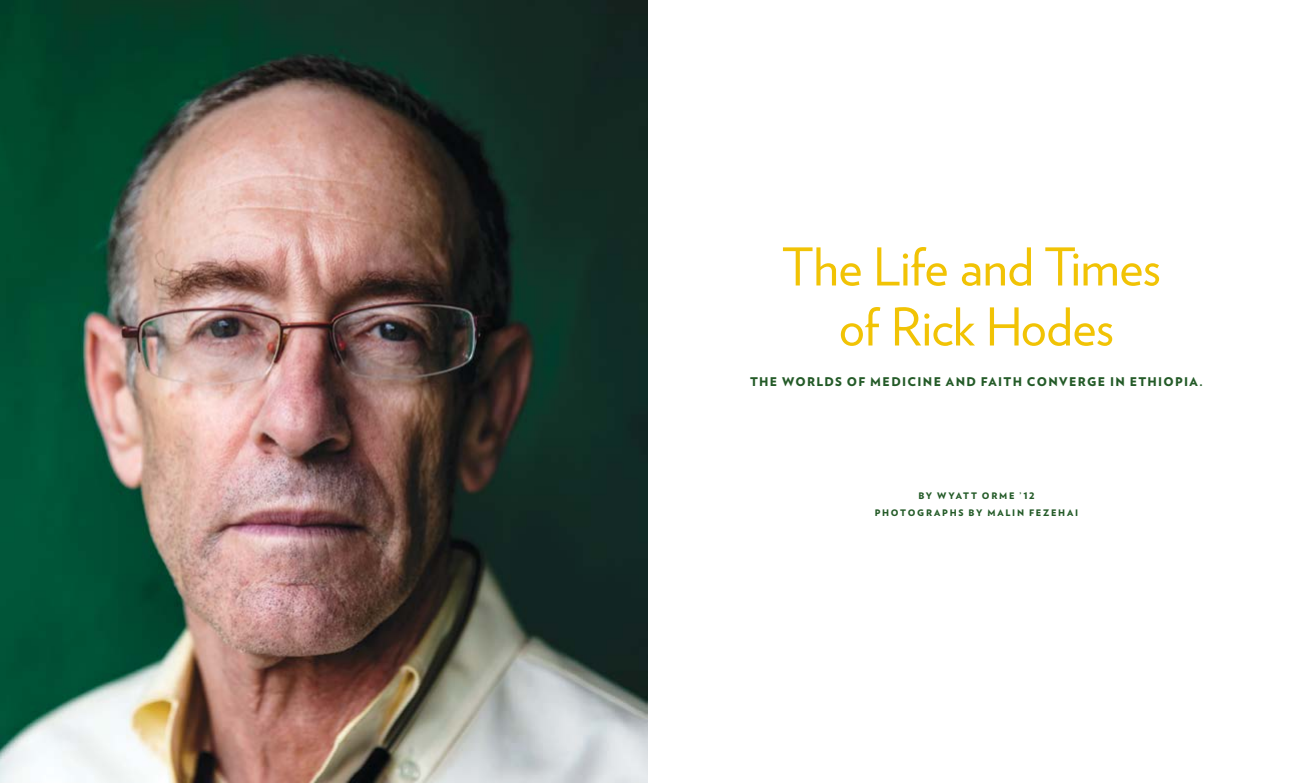
<style>
.page{position:relative;width:1296px;height:783px;background:#fff}
.page>*{position:absolute;margin:0;border:0;box-sizing:border-box;transform-origin:0 0}
.t1{font:52px/60px "Verlag";letter-spacing:-.01em;color:#f1c305;text-align:center}
.t2{font:900 12px "Verlag";letter-spacing:.11em;color:#245b28}
.t3{font:900 9px/17px "Verlag";letter-spacing:.19em;color:#245b28;text-align:center}
</style>
<div class="page">
<img style="left:0;top:0;width:648px;height:783px">
<h1 class="t1" style="left:782px;top:234px;width:381px">The Life and Times of Rick Hodes</h1>
<p class="t2" style="left:750px;top:371px;width:454px">THE WORLDS OF MEDICINE AND FAITH CONVERGE IN ETHIOPIA.</p>
<p class="t3" style="left:875px;top:487px;width:205px">BY WYATT ORME ’12<br>PHOTOGRAPHS BY MALIN FEZEHAI</p>
</div>
